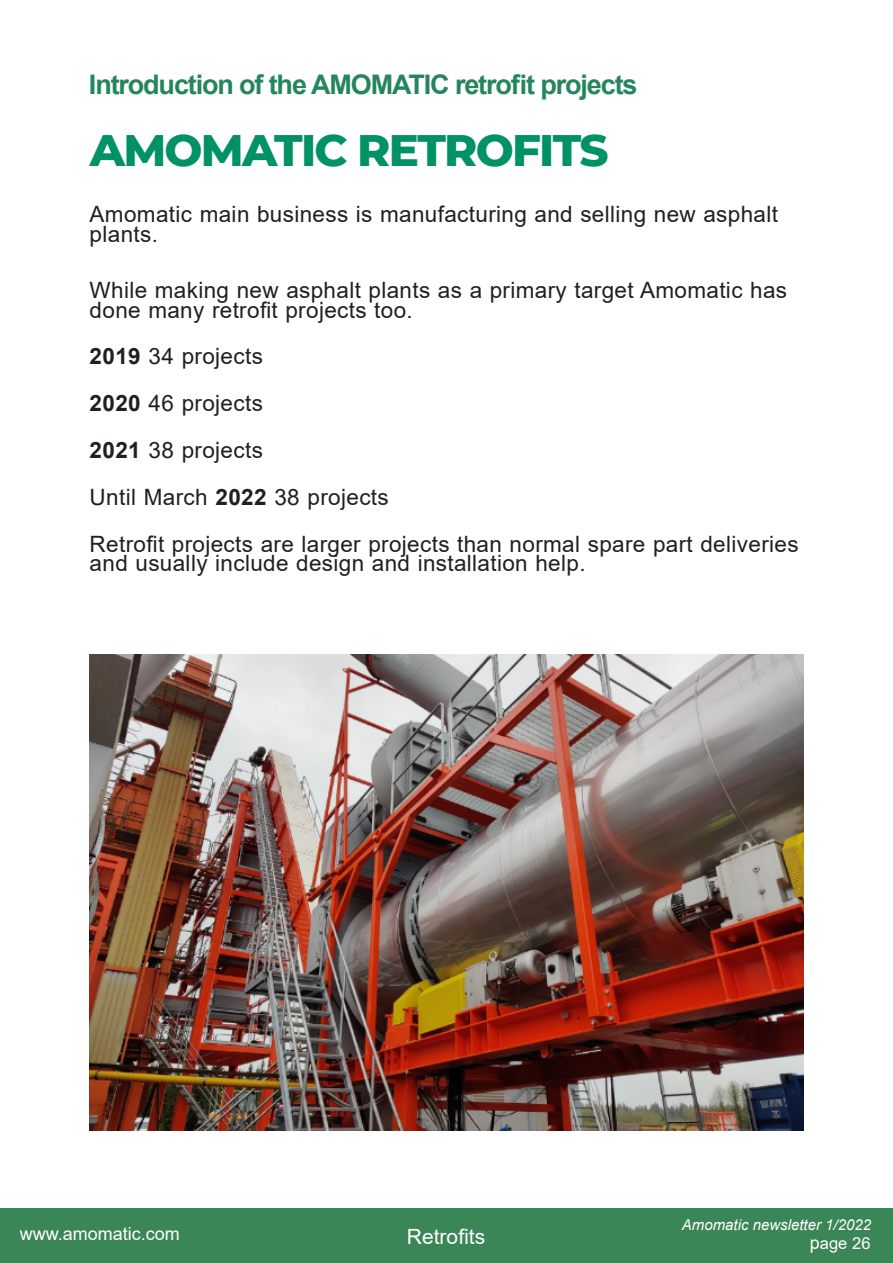
<style>
.page{position:relative;width:893px;height:1263px;background:#fff}
.page>*{position:absolute;margin:0;border:0;box-sizing:border-box;transform-origin:0 0}
.t1{font:800 45px "Montserrat";letter-spacing:-.04em;color:#009165}
.t2{font:700 27px "Arial";letter-spacing:-.04em;color:#25865d}
.t3{font:22.5px/46.8px "Arial";letter-spacing:.015em;color:#231f20}
.t4{font:21px "Arial";color:#fff}
.t5{font:18px "Arial";color:#fff}
.t6{font:16.5px "Arial";color:#fff}
.t7{font:italic 15px "Arial";color:#fff}
.s1{font-weight:700}
.s2{font-size:18px}
</style>
<div class="page">
<div style="left:0;top:1208px;width:893px;height:55px;background:#3a8657"></div>
<img style="left:90px;top:654px;width:713px;height:477px">
<p class="t2" style="left:89px;top:74px;width:550px">Introduction of the AMOMATIC retrofit projects</p>
<h1 class="t1" style="left:90px;top:122px;width:520px">AMOMATIC RETROFITS</h1>
<p class="t3" style="left:90px;top:207px;width:690px;line-height:19.5px">Amomatic main business is manufacturing and selling new asphalt plants.</p>
<p class="t3" style="left:90px;top:282px;width:699px;line-height:19.5px">While making new asphalt plants as a primary target Amomatic has done many retrofit projects too.</p>
<p class="t3" style="left:90px;top:335px;width:710px"><span class="s1">2019</span> 34 projects<br><span class="s1">2020</span> 46 projects<br><span class="s1">2021</span> 38 projects<br>Until March <span class="s1">2022</span> 38 projects<br>Retrofit projects are larger projects than normal spare part deliveries</p>
<p class="t3" style="left:90px;top:542px;width:497px">and usually include design and installation help.</p>
<p class="t5" style="left:20px;top:1226px;width:162px">www.amomatic.com</p>
<p class="t4" style="left:407px;top:1229px;width:80px">Retrofits</p>
<p class="t7" style="left:682px;top:1219px;width:191px">Amomatic newsletter 1/2022</p>
<p class="t6" style="left:810px;top:1236px;width:62px"><span class="s2">p</span>age 26</p>
</div>
